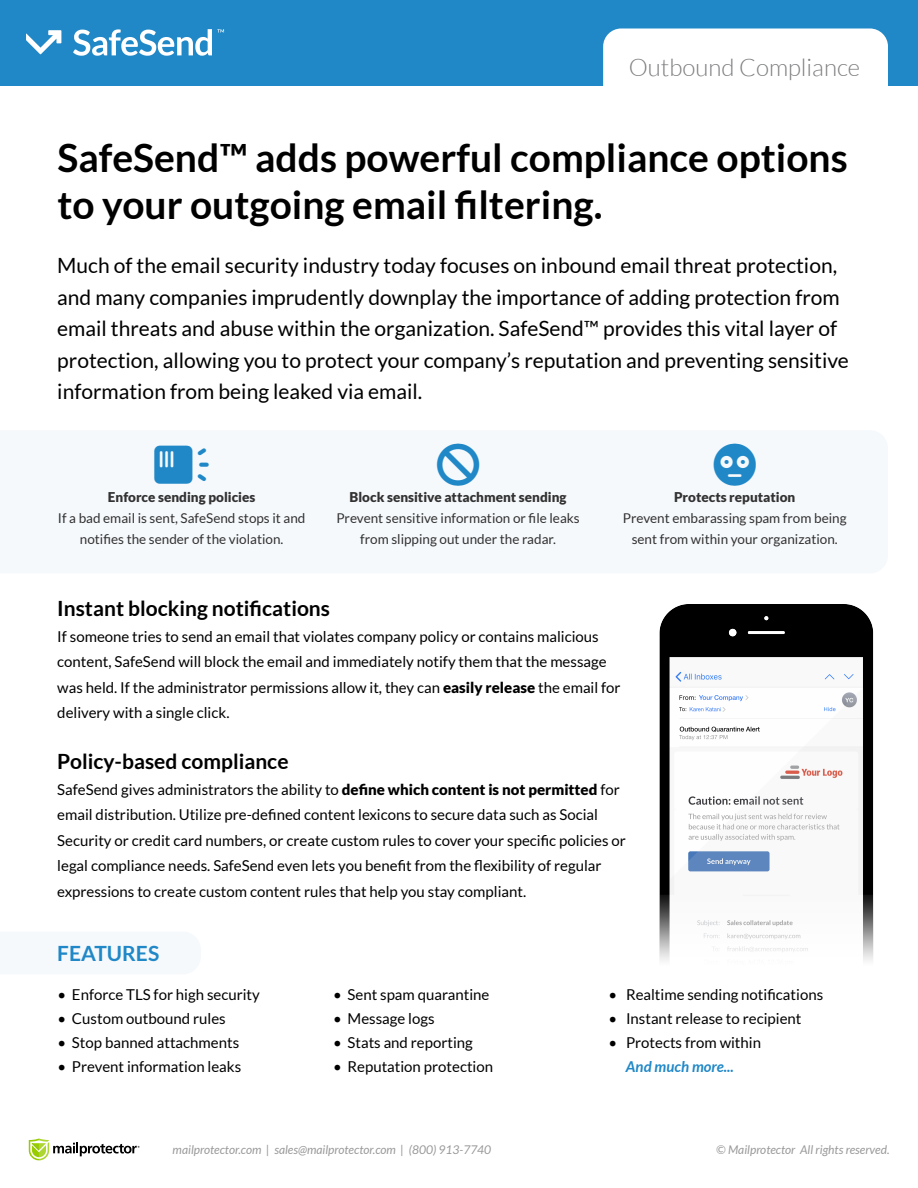
<style>
.page{position:relative;width:918px;height:1188px;background:#fff}
.page>*{position:absolute;margin:0;border:0;box-sizing:border-box;transform-origin:0 0}
.t1{font:700 39px/46.8px "Lato";color:#000}
.t2{font:300 24px "Lato";color:#7d7e80}
.t3{font:21px/31.5px "Lato";color:#000}
.t4{font:700 21px "Lato";color:#000}
.t5{font:700 21px "Lato";color:#2088c7}
.t6{font:15px/25.5px "Lato";color:#000}
.t7{font:italic 700 15px "Lato";color:#2088c7}
.t8{font:13.5px/21px "Lato";color:#323232;text-align:center}
.t9{font:900 13.5px "Lato";color:#323232}
.t10{font:italic 12px "Lato";color:#999}
.s1{font-weight:900}
</style>
<div class="page">
<div style="left:0;top:0;width:918px;height:86px;background:#2088c7"></div>
<div style="left:603px;top:28px;width:285px;height:86px;background:#fff;border-radius:18px"></div>
<svg style="left:26px;top:30px;width:35px;height:24px"></svg>
<svg style="left:73px;top:29px;width:151px;height:27px"></svg>
<img style="left:659px;top:605px;width:215px;height:356px">
<svg style="left:29px;top:1139px;width:111px;height:21px"></svg>
<h2 class="t2" style="left:629px;top:54px;width:233px">Outbound Compliance</h2>
<h1 class="t1" style="left:57px;top:134px;width:792px">SafeSend™ adds powerful compliance options to your outgoing email filtering.</h1>
<p class="t3" style="left:57px;top:250px;width:793px">Much of the email security industry today focuses on inbound email threat protection, and many companies imprudently downplay the importance of adding protection from email threats and abuse within the organization. SafeSend™ provides this vital layer of protection, allowing you to protect your company’s reputation and preventing sensitive information from being leaked via email.</p>
<p class="t9" style="left:108px;top:489px;width:149px">Enforce sending policies</p>
<p class="t8" style="left:58px;top:508px;width:249px">If a bad email is sent, SafeSend stops it and notifies the sender of the violation.</p>
<p class="t9" style="left:350px;top:489px;width:218px">Block sensitive attachment sending</p>
<p class="t8" style="left:336px;top:508px;width:245px">Prevent sensitive information or file leaks from slipping out under the radar.</p>
<p class="t9" style="left:674px;top:489px;width:123px">Protects reputation</p>
<p class="t8" style="left:623px;top:508px;width:225px">Prevent embarassing spam from being sent from within your organization.</p>
<h3 class="t4" style="left:57px;top:597px;width:274px">Instant blocking notifications</h3>
<p class="t6" style="left:57px;top:624px;width:565px">If someone tries to send an email that violates company policy or contains malicious content, SafeSend will block the email and immediately notify them that the message was held. If the administrator permissions allow it, they can <span class="s1">easily release</span> the email for delivery with a single click.</p>
<h3 class="t4" style="left:57px;top:750px;width:233px">Policy-based compliance</h3>
<p class="t6" style="left:57px;top:777px;width:570px">SafeSend gives administrators the ability to <span class="s1">define which content is not permitted</span> for email distribution. Utilize pre-defined content lexicons to secure data such as Social Security or credit card numbers, or create custom rules to cover your specific policies or legal compliance needs. SafeSend even lets you benefit from the flexibility of regular expressions to create custom content rules that help you stay compliant.</p>
<h3 class="t5" style="left:57px;top:942px;width:103px">FEATURES</h3>
<p class="t6" style="left:57px;top:982px;width:204px">• Enforce TLS for high security</p>
<p class="t6" style="left:57px;top:1006px;width:170px">• Custom outbound rules</p>
<p class="t6" style="left:57px;top:1030px;width:183px">• Stop banned attachments</p>
<p class="t6" style="left:57px;top:1054px;width:185px">• Prevent information leaks</p>
<p class="t6" style="left:333px;top:982px;width:158px">• Sent spam quarantine</p>
<p class="t6" style="left:333px;top:1006px;width:103px">• Message logs</p>
<p class="t6" style="left:333px;top:1030px;width:141px">• Stats and reporting</p>
<p class="t6" style="left:333px;top:1054px;width:162px">• Reputation protection</p>
<p class="t6" style="left:609px;top:982px;width:216px">• Realtime sending notifications</p>
<p class="t6" style="left:609px;top:1006px;width:194px">• Instant release to recipient</p>
<p class="t6" style="left:609px;top:1030px;width:154px">• Protects from within</p>
<p class="t7" style="left:626px;top:1058px;width:109px">And much more...</p>
<p class="t10" style="left:173px;top:1143px;width:320px">mailprotector.com | sales@mailprotector.com | (800) 913-7740</p>
<p class="t10" style="left:716px;top:1143px;width:175px">© Mailprotector All rights reserved.</p>
</div>
